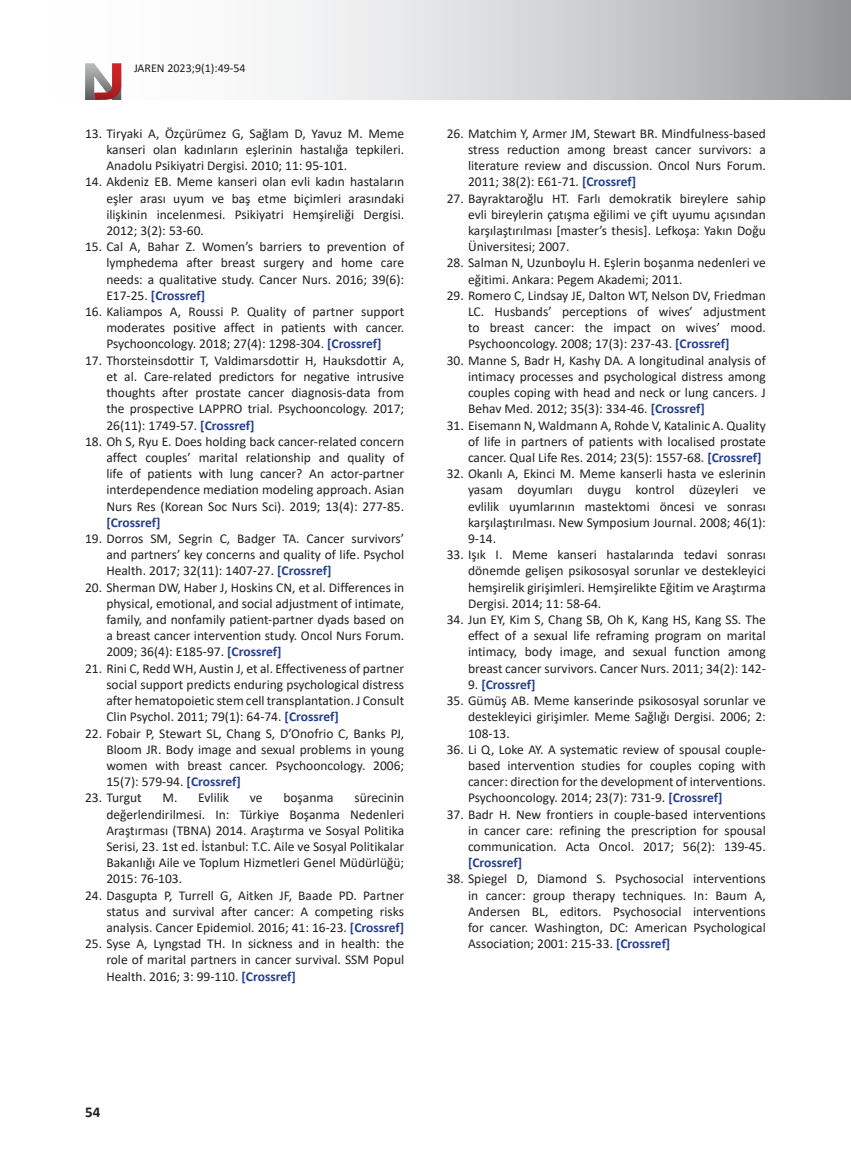
<style>
.page{position:relative;width:851px;height:1170px;background:#fff}
.page>*{position:absolute;margin:0;border:0;box-sizing:border-box;transform-origin:0 0}
.t1{font:700 15px "Calibri";color:#231f20}
.t2{font:13.5px/16.2px "Calibri";color:#231f20;text-align:justify}
.t3{font:700 13.5px "Calibri";color:#253f8e}
.t4{font:12px "Calibri";color:#231f20}
.s1{font-weight:700;color:#253f8e}
.s2{font-weight:400;color:#231f20}
</style>
<div class="page">
<svg style="left:121px;top:0;width:729px;height:100px"></svg>
<svg style="left:85px;top:63px;width:36px;height:37px"></svg>
<p class="t4" style="left:134px;top:60px;width:113px">JAREN 2023;9(1):49-54</p>
<p class="t2" style="left:106px;top:125px;width:299px;text-indent:-21px">13. Tiryaki A, Özçürümez G, Sağlam D, Yavuz M. Meme kanseri olan kadınların eşlerinin hastalığa tepkileri.<br>Anadolu Psikiyatri Dergisi. 2010; 11: 95-101.</p>
<p class="t2" style="left:106px;top:173px;width:299px;text-indent:-21px">14. Akdeniz EB. Meme kanseri olan evli kadın hastaların eşler arası uyum ve baş etme biçimleri arasındaki ilişkinin incelenmesi. Psikiyatri Hemşireliği Dergisi.<br>2012; 3(2): 53-60.</p>
<p class="t2" style="left:106px;top:238px;width:299px;text-indent:-21px">15. Cal A, Bahar Z. Women’s barriers to prevention of lymphedema after breast surgery and home care needs: a qualitative study. Cancer Nurs. 2016; 39(6):<br>E17-25. <span class="s1">[Crossref]</span></p>
<p class="t2" style="left:106px;top:303px;width:299px;text-indent:-21px">16. Kaliampos A, Roussi P. Quality of partner support moderates positive affect in patients with cancer.<br>Psychooncology. 2018; 27(4): 1298-304. <span class="s1">[Crossref]</span></p>
<p class="t2" style="left:106px;top:352px;width:299px;text-indent:-21px">17. Thorsteinsdottir T, Valdimarsdottir H, Hauksdottir A, et al. Care-related predictors for negative intrusive thoughts after prostate cancer diagnosis-data from the prospective LAPPRO trial. Psychooncology. 2017; 26(11): 1749-57. <span class="s1">[Crossref]</span></p>
<p class="t2" style="left:106px;top:433px;width:299px;text-indent:-21px">18. Oh S, Ryu E. Does holding back cancer-related concern affect couples’ marital relationship and quality of life of patients with lung cancer? An actor-partner interdependence mediation modeling approach. Asian Nurs Res (Korean Soc Nurs Sci). 2019; 13(4): 277-85. <span class="s1">[Crossref]</span></p>
<p class="t2" style="left:106px;top:530px;width:299px;text-indent:-21px">19. Dorros SM, Segrin C, Badger TA. Cancer survivors’ and partners’ key concerns and quality of life. Psychol Health. 2017; 32(11): 1407-27. <span class="s1">[Crossref]</span></p>
<p class="t2" style="left:106px;top:578px;width:299px;text-indent:-21px">20. Sherman DW, Haber J, Hoskins CN, et al. Differences in physical, emotional, and social adjustment of intimate, family, and nonfamily patient-partner dyads based on a breast cancer intervention study. Oncol Nurs Forum.<br>2009; 36(4): E185-97. <span class="s1">[Crossref]</span></p>
<p class="t2" style="left:106px;top:659px;width:299px;text-indent:-21px">21. Rini C, Redd WH, Austin J, et al. Effectiveness of partner social support predicts enduring psychological distress after hematopoietic stem cell transplantation. J Consult Clin Psychol. 2011; 79(1): 64-74. <span class="s1">[Crossref]</span></p>
<p class="t2" style="left:106px;top:724px;width:299px;text-indent:-21px">22. Fobair P, Stewart SL, Chang S, D’Onofrio C, Banks PJ, Bloom JR. Body image and sexual problems in young women with breast cancer. Psychooncology. 2006; 15(7): 579-94. <span class="s1">[Crossref]</span></p>
<p class="t2" style="left:85px;top:789px;width:58px">23. Turgut</p>
<p class="t2" style="left:162px;top:789px;width:68px">M. Evlilik</p>
<p class="t2" style="left:250px;top:789px;width:14px">ve</p>
<p class="t2" style="left:283px;top:789px;width:52px">boşanma</p>
<p class="t2" style="left:106px;top:789px;width:299px;text-indent:248px">sürecinin değerlendirilmesi. In: Türkiye Boşanma Nedenleri Araştırması (TBNA) 2014. Araştırma ve Sosyal Politika Serisi, 23. 1st ed. İstanbul: T.C. Aile ve Sosyal Politikalar Bakanlığı Aile ve Toplum Hizmetleri Genel Müdürlüğü; 2015: 76-103.</p>
<p class="t2" style="left:106px;top:886px;width:299px;text-indent:-21px">24. Dasgupta P, Turrell G, Aitken JF, Baade PD. Partner status and survival after cancer: A competing risks analysis. Cancer Epidemiol. 2016; 41: 16-23. <span class="s1">[Crossref]</span></p>
<p class="t2" style="left:106px;top:935px;width:299px;text-indent:-21px">25. Syse A, Lyngstad TH. In sickness and in health: the role of marital partners in cancer survival. SSM Popul Health. 2016; 3: 99-110. <span class="s1">[Crossref]</span></p>
<p class="t2" style="left:468px;top:125px;width:299px;text-indent:-21px">26. Matchim Y, Armer JM, Stewart BR. Mindfulness-based stress reduction among breast cancer survivors: a literature review and discussion. Oncol Nurs Forum.<br>2011; 38(2): E61-71. <span class="s1">[Crossref]</span></p>
<p class="t2" style="left:468px;top:190px;width:299px;text-indent:-21px">27. Bayraktaroğlu HT. Farlı demokratik bireylere sahip evli bireylerin çatışma eğilimi ve çift uyumu açısından karşılaştırılması [master’s thesis]. Lefkoşa: Yakın Doğu Üniversitesi; 2007.</p>
<p class="t2" style="left:468px;top:254px;width:299px;text-indent:-21px">28. Salman N, Uzunboylu H. Eşlerin boşanma nedenleri ve eğitimi. Ankara: Pegem Akademi; 2011.</p>
<p class="t2" style="left:468px;top:287px;width:299px;text-indent:-21px">29. Romero C, Lindsay JE, Dalton WT, Nelson DV, Friedman LC. Husbands’ perceptions of wives’ adjustment to breast cancer: the impact on wives’ mood.<br>Psychooncology. 2008; 17(3): 237-43. <span class="s1">[Crossref]</span></p>
<p class="t2" style="left:468px;top:352px;width:299px;text-indent:-21px">30. Manne S, Badr H, Kashy DA. A longitudinal analysis of intimacy processes and psychological distress among couples coping with head and neck or lung cancers. J Behav Med. 2012; 35(3): 334-46. <span class="s1">[Crossref]</span></p>
<p class="t2" style="left:468px;top:416px;width:299px;text-indent:-21px">31. Eisemann N, Waldmann A, Rohde V, Katalinic A. Quality of life in partners of patients with localised prostate cancer. Qual Life Res. 2014; 23(5): 1557-68. <span class="s1">[Crossref]</span></p>
<p class="t2" style="left:468px;top:465px;width:299px;text-indent:-21px">32. Okanlı A, Ekinci M. Meme kanserli hasta ve eslerinin yasam doyumları duygu kontrol düzeyleri ve evlilik uyumlarının mastektomi öncesi ve sonrası karşılaştırılması. New Symposium Journal. 2008; 46(1):<br>9-14.</p>
<p class="t2" style="left:468px;top:546px;width:299px;text-indent:-21px">33. Işık I. Meme kanseri hastalarında tedavi sonrası dönemde gelişen psikososyal sorunlar ve destekleyici hemşirelik girişimleri. Hemşirelikte Eğitim ve Araştırma Dergisi. 2014; 11: 58-64.</p>
<p class="t2" style="left:468px;top:611px;width:299px;text-indent:-21px">34. Jun EY, Kim S, Chang SB, Oh K, Kang HS, Kang SS. The effect of a sexual life reframing program on marital intimacy, body image, and sexual function among breast cancer survivors. Cancer Nurs. 2011; 34(2): 142-</p>
<p class="t3" style="left:468px;top:674px;width:69px"><span class="s2">9.</span> [Crossref]</p>
<p class="t2" style="left:468px;top:692px;width:299px;text-indent:-21px">35. Gümüş AB. Meme kanserinde psikososyal sorunlar ve destekleyici girişimler. Meme Sağlığı Dergisi. 2006; 2:<br>108-13.</p>
<p class="t2" style="left:468px;top:740px;width:299px;text-indent:-21px">36. Li Q, Loke AY. A systematic review of spousal couple&shy;based intervention studies for couples coping with cancer: direction for the development of interventions.<br>Psychooncology. 2014; 23(7): 731-9. <span class="s1">[Crossref]</span></p>
<p class="t2" style="left:468px;top:805px;width:299px;text-indent:-21px">37. Badr H. New frontiers in couple-based interventions in cancer care: refining the prescription for spousal communication. Acta Oncol. 2017; 56(2): 139-45. <span class="s1">[Crossref]</span></p>
<p class="t2" style="left:468px;top:870px;width:299px;text-indent:-21px">38. Spiegel D, Diamond S. Psychosocial interventions in cancer: group therapy techniques. In: Baum A, Andersen BL, editors. Psychosocial interventions for cancer. Washington, DC: American Psychological Association; 2001: 215-33. <span class="s1">[Crossref]</span></p>
<p class="t1" style="left:85px;top:1101px;width:17px">54</p>
</div>
